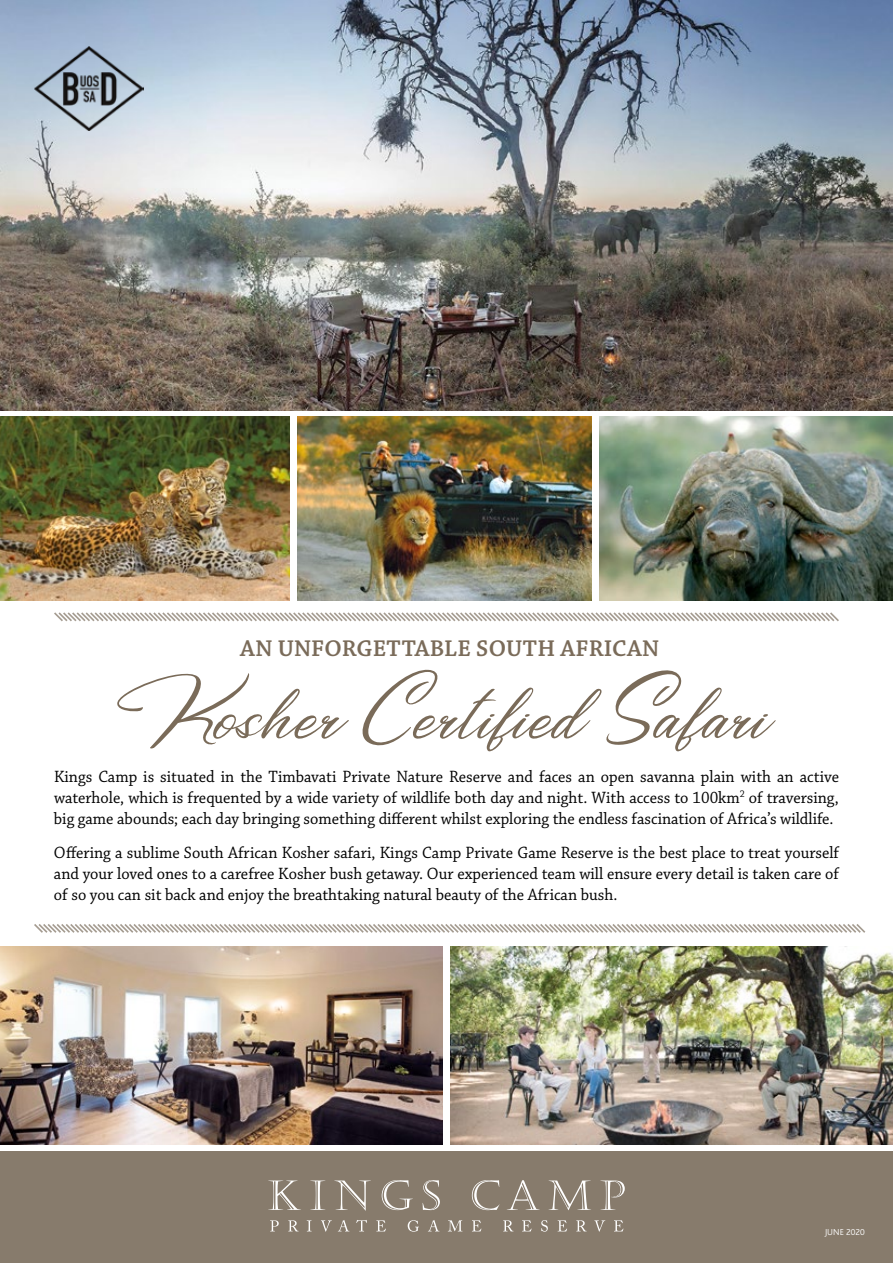
<style>
.page{position:relative;width:893px;height:1263px;background:#fff}
.page>*{position:absolute;margin:0;border:0;box-sizing:border-box;transform-origin:0 0}
.t1{font:60px "Bigtime";letter-spacing:.01em;color:#7a6b59;scale:.9 1}
.t2{font:600 24px "Chaparral Pro";letter-spacing:.01em;color:#7a6b59}
.t3{font:17.25px/21px "Chaparral Pro";color:#000;text-align:justify;scale:.95 1}
.t4{font:300 9px "Bliss";color:#fff}
</style>
<div class="page">
<img style="left:0;top:0;width:893px;height:410px">
<img style="left:0;top:946px;width:443px;height:199px">
<img style="left:450px;top:946px;width:443px;height:199px">
<img style="left:0;top:417px;width:290px;height:183px">
<img style="left:599px;top:417px;width:294px;height:183px">
<img style="left:298px;top:417px;width:293px;height:183px">
<svg style="left:54px;top:612px;width:785px;height:10px"></svg>
<svg style="left:34px;top:924px;width:832px;height:9px"></svg>
<div style="left:0;top:1151px;width:893px;height:112px;background:#877b6c"></div>
<svg style="left:268px;top:1180px;width:357px;height:31px"></svg>
<svg style="left:270px;top:1220px;width:353px;height:12px"></svg>
<img style="left:34px;top:47px;width:110px;height:84px">
<h2 class="t2" style="left:240px;top:634px;width:421px">AN UNFORGETTABLE SOUTH AFRICAN</h2>
<h1 class="t1" style="left:118px;top:664px;width:731px">Kosher Certified Safari</h1>
<p class="t3" style="left:54px;top:766px;width:828px">Kings Camp is situated in the Timbavati Private Nature Reserve and faces an open savanna plain with an active waterhole, which is frequented by a wide variety of wildlife both day and night. With access to 100km<sup>2</sup> of traversing, big game abounds; each day bringing something different whilst exploring the endless fascination of Africa’s wildlife.</p>
<p class="t3" style="left:54px;top:842px;width:828px">Offering a sublime South African Kosher safari, Kings Camp Private Game Reserve is the best place to treat yourself and your loved ones to a carefree Kosher bush getaway. Our experienced team will ensure every detail is taken care of of so you can sit back and enjoy the breathtaking natural beauty of the African bush.</p>
<p class="t4" style="left:825px;top:1227px;width:41px">JUNE 2020</p>
</div>
